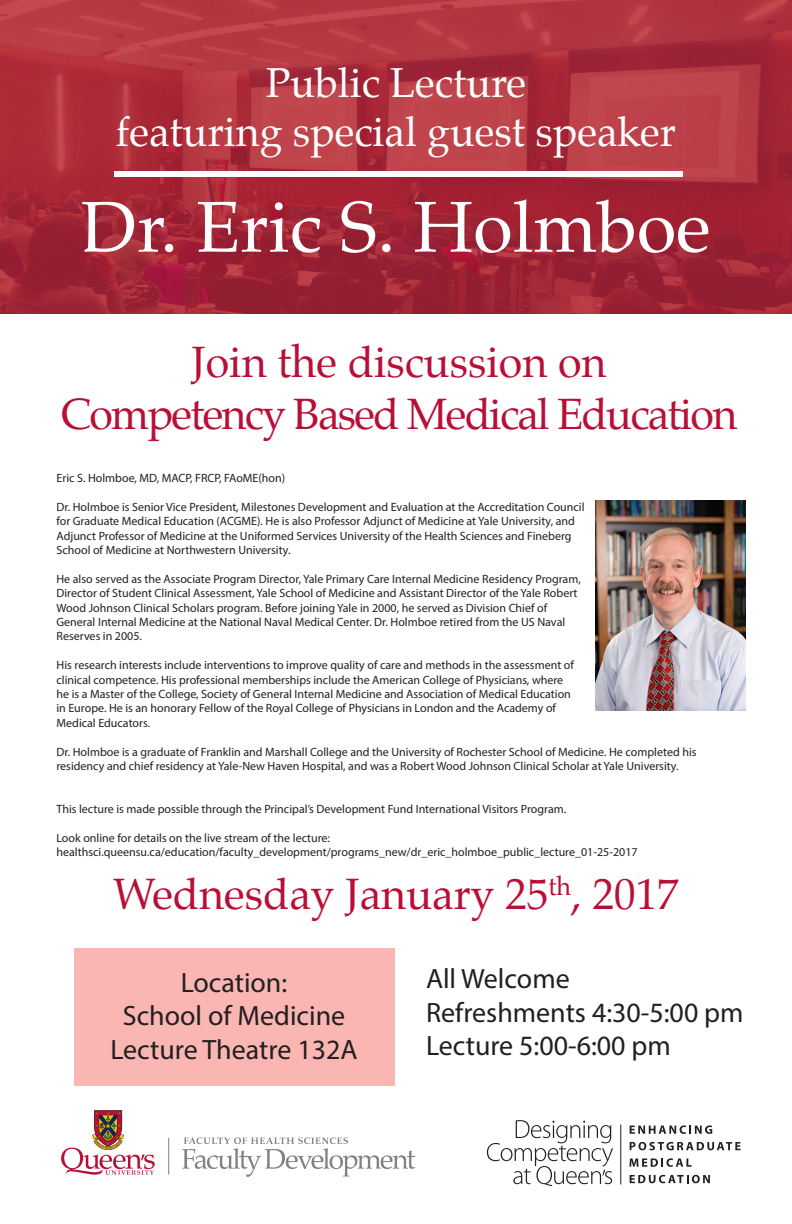
<style>
.page{position:relative;width:792px;height:1224px;background:#fff}
.page>*{position:absolute;margin:0;border:0;box-sizing:border-box;transform-origin:0 0}
.t1{font:72px "Palatino";color:#fff}
.t2{font:43px/51.6px "Palatino";letter-spacing:-.04em;color:#b90f36;text-align:center}
.t3{font:43px "Palatino";color:#b90f36}
.t4{font:41px/49.2px "Palatino";color:#fff;text-align:center}
.t5{font:28px/33.6px "Myriad Pro";color:#231f20}
.t6{font:12px/14.4px "Myriad Pro";color:#231f20}
</style>
<div class="page">
<hr style="left:168px;top:1138px;width:1px;height:37px;background:#808285">
<svg style="left:182px;top:1137px;width:233px;height:40px"></svg>
<svg style="left:61px;top:1110px;width:94px;height:65px"></svg>
<img style="left:0;top:0;width:792px;height:314px">
<div style="left:114px;top:172px;width:569px;height:5px;background:#fff"></div>
<div style="left:74px;top:948px;width:321px;height:138px;background:#f9b6b2"></div>
<svg style="left:630px;top:1125px;width:82px;height:9px"></svg>
<svg style="left:630px;top:1142px;width:111px;height:8px"></svg>
<svg style="left:629px;top:1158px;width:63px;height:9px"></svg>
<svg style="left:630px;top:1175px;width:80px;height:8px"></svg>
<svg style="left:487px;top:1120px;width:126px;height:66px"></svg>
<hr style="left:620px;top:1125px;width:1px;height:59px;background:#231f20">
<img style="left:596px;top:500px;width:149px;height:210px">
<h3 class="t4" style="left:116px;top:58px;width:562px">Public Lecture<br>featuring special guest speaker</h3>
<h1 class="t1" style="left:81px;top:167px;width:631px">Dr. Eric S. Holmboe</h1>
<h2 class="t2" style="left:61px;top:337px;width:678px">Join the discussion on<br>Competency Based Medical Education</h2>
<p class="t6" style="left:56px;top:471px;width:230px">Eric S. Holmboe, MD, MACP, FRCP, FAoME(hon)</p>
<p class="t6" style="left:56px;top:499px;width:530px">Dr. Holmboe is Senior Vice President, Milestones Development and Evaluation at the Accreditation Council for Graduate Medical Education (ACGME). He is also Professor Adjunct of Medicine at Yale University, and Adjunct Professor of Medicine at the Uniformed Services University of the Health Sciences and Fineberg School of Medicine at Northwestern University.</p>
<p class="t6" style="left:56px;top:571px;width:526px">He also served as the Associate Program Director, Yale Primary Care Internal Medicine Residency Program, Director of Student Clinical Assessment, Yale School of Medicine and Assistant Director of the Yale Robert Wood Johnson Clinical Scholars program. Before joining Yale in 2000, he served as Division Chief of General Internal Medicine at the National Naval Medical Center. Dr. Holmboe retired from the US Naval Reserves in 2005.</p>
<p class="t6" style="left:56px;top:658px;width:519px">His research interests include interventions to improve quality of care and methods in the assessment of clinical competence. His professional memberships include the American College of Physicians, where he is a Master of the College, Society of General Internal Medicine and Association of Medical Education in Europe. He is an honorary Fellow of the Royal College of Physicians in London and the Academy of Medical Educators.</p>
<p class="t6" style="left:56px;top:744px;width:642px">Dr. Holmboe is a graduate of Franklin and Marshall College and the University of Rochester School of Medicine. He completed his residency and chief residency at Yale-New Haven Hospital, and was a Robert Wood Johnson Clinical Scholar at Yale University.</p>
<p class="t6" style="left:56px;top:802px;width:511px">This lecture is made possible through the Principal’s Development Fund International Visitors Program.</p>
<p class="t6" style="left:56px;top:831px;width:583px">Look online for details on the live stream of the lecture: healthsci.queensu.ca/education/faculty_development/programs_new/dr_eric_holmboe_public_lecture_01-25-2017</p>
<h2 class="t3" style="left:113px;top:859px;width:567px">Wednesday January 25<sup>th</sup>, 2017</h2>
<h3 class="t5" style="left:110px;top:965px;width:249px;text-align:center">Location:<br>School of Medicine<br>Lecture Theatre 132A</h3>
<h3 class="t5" style="left:426px;top:961px;width:319px">All Welcome<br>Refreshments 4:30-5:00 pm<br>Lecture 5:00-6:00 pm</h3>
</div>
